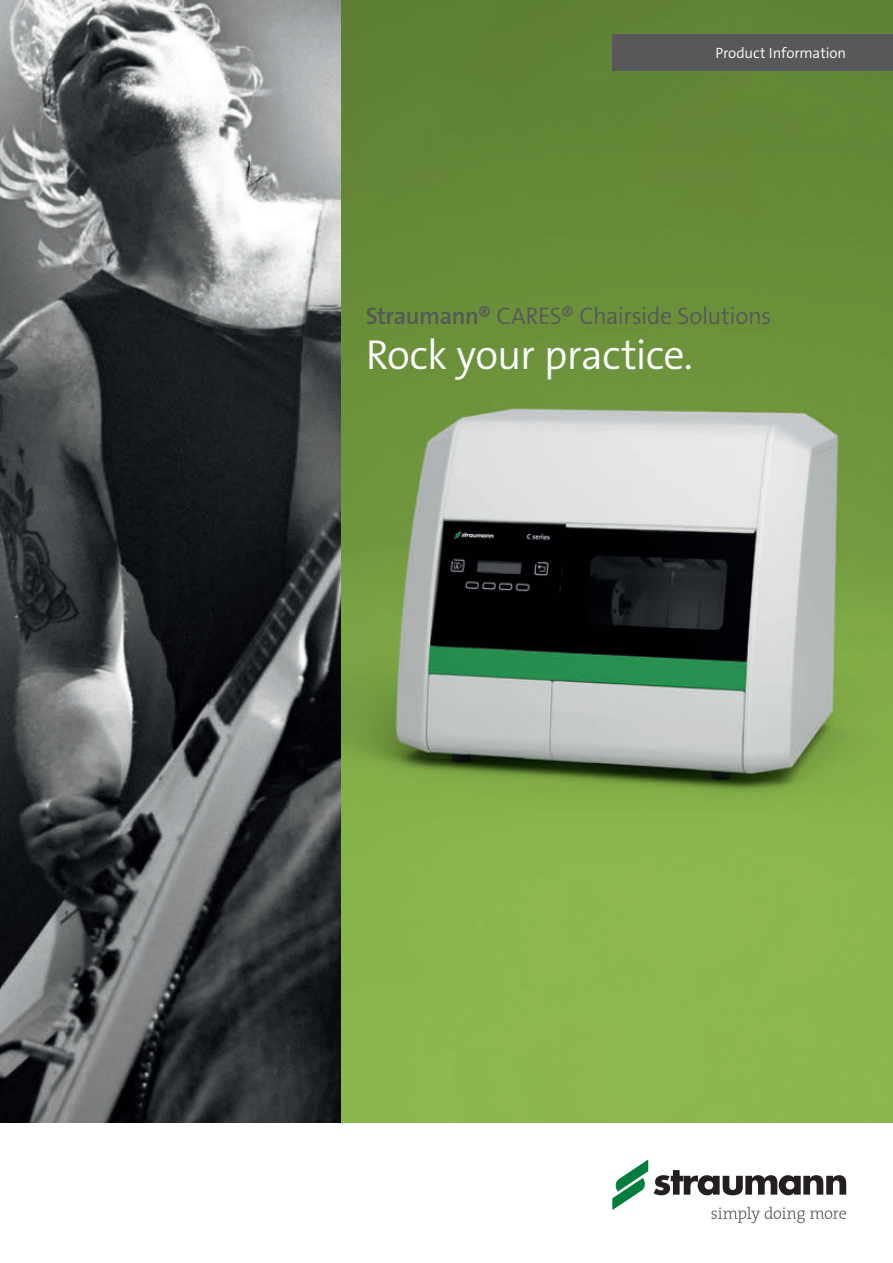
<style>
.page{position:relative;width:893px;height:1263px;background:#fff}
.page>*{position:absolute;margin:0;border:0;box-sizing:border-box;transform-origin:0 0}
.Claim_Small_White{font:42px "The Sans LP4 Se Lig";letter-spacing:-.02em;color:#fff}
.Product_Title_GreyDa{font:24px "The Sans LP4 Se Lig";letter-spacing:-.02em;color:#57585a}
.Brochure_Description{font:15px "The Sans LP4 Se Lig";letter-spacing:-.005em;color:#fff}
.s1{font-family:"The Sans LP6 Se Bld"}
</style>
<div class="page">
<img style="left:0;top:0;width:893px;height:1123px">
<svg style="left:654px;top:1170px;width:192px;height:25px"></svg>
<svg style="left:612px;top:1159px;width:36px;height:51px"></svg>
<svg style="left:711px;top:1207px;width:135px;height:16px"></svg>
<div style="left:612px;top:34px;width:281px;height:37px;background:#57585a"></div>
<p class="Brochure_Description" style="left:715px;top:43px;width:132px">Product Information</p>
<p class="Product_Title_GreyDa" style="left:366px;top:300px;width:407px"><span class="s1">Straumann®</span> CARES® Chairside Solutions</p>
<p class="Claim_Small_White" style="left:366px;top:327px;width:329px">Rock your practice.</p>
</div>
